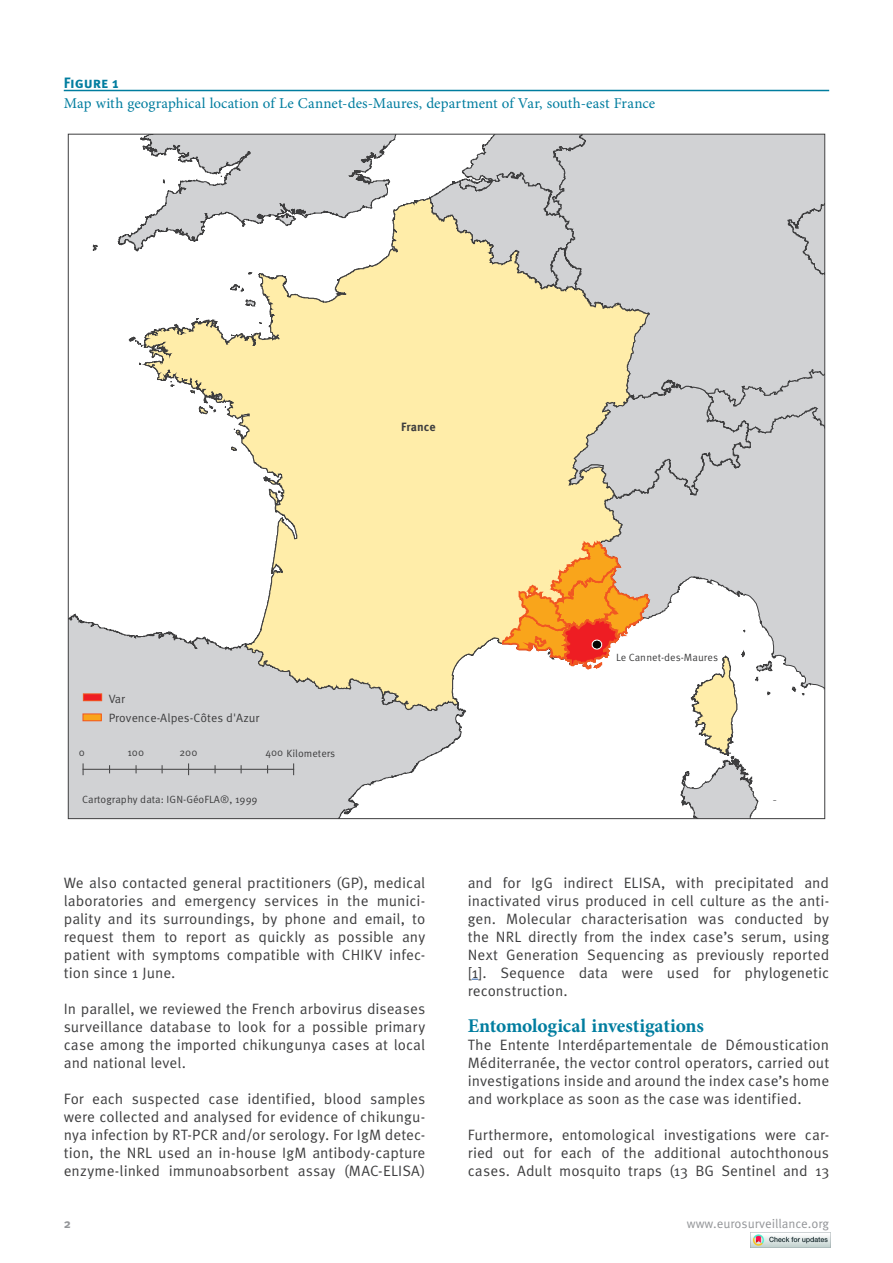
<style>
.page{position:relative;width:893px;height:1263px;background:#fff}
.page>*{position:absolute;margin:0;border:0;box-sizing:border-box;transform-origin:0 0}
.t1{font:700 19.5px "Minion Pro";letter-spacing:-.01em;color:#007d9f}
.t2{font:15px/18px "Meta Pro";letter-spacing:.005em;color:#3e3e3f;text-align:justify}
.t3{font:15px "Minion Pro";letter-spacing:.005em;color:#007d9f}
.t4{font:700 15px "Meta Pro";letter-spacing:-.005em;color:#007d9f}
.t5{font:12.75px "Meta Pro";color:#939598}
.t6{font:700 12.75px "Meta Pro";color:#939598}
.t7{font:12px/19.5px "Meta Pro";letter-spacing:.01em;color:#3e3e3f}
.t8{font:700 12px "Meta Pro";letter-spacing:.005em;color:#3e3e3f}
.t9{font:10.5px "Meta Pro";color:#3e3e3f}
</style>
<div class="page">
<hr style="left:64px;top:90px;width:765px;height:1px;background:#007d9f">
<svg style="left:68px;top:134px;width:756px;height:685px"></svg>
<hr style="left:83px;top:769px;width:211px;height:1px;background:#3e3e3f">
<img style="left:750px;top:1232px;width:80px;height:16px">
<p class="t4" style="left:64px;top:73px;width:57px">Figure 1</p>
<p class="t3" style="left:64px;top:93px;width:593px">Map with geographical location of Le Cannet-des-Maures, department of Var, south-east France</p>
<p class="t8" style="left:401px;top:419px;width:36px">France</p>
<p class="t7" style="left:109px;top:689px;width:152px">Var<br>Provence-Alpes-Côtes d'Azur</p>
<p class="t9" style="left:79px;top:746px;width:8px">0</p>
<p class="t9" style="left:127px;top:746px;width:18px">100</p>
<p class="t9" style="left:179px;top:746px;width:20px">200</p>
<p class="t9" style="left:265px;top:747px;width:71px">400 Kilometers</p>
<p class="t9" style="left:82px;top:793px;width:177px">Cartography data: IGN-GéoFLA®, 1999</p>
<p class="t2" style="left:64px;top:874px;width:363px">We also contacted general practitioners (GP), medical laboratories and emergency services in the munici&shy;pality and its surroundings, by phone and email, to request them to report as quickly as possible any patient with symptoms compatible with CHIKV infec&shy;tion since 1 June.</p>
<p class="t2" style="left:64px;top:1000px;width:363px">In parallel, we reviewed the French arbovirus diseases surveillance database to look for a possible primary case among the imported chikungunya cases at local and national level.</p>
<p class="t2" style="left:64px;top:1090px;width:363px">For each suspected case identified, blood samples were collected and analysed for evidence of chikungu&shy;nya infection by RT-PCR and/or serology. For IgM detec&shy;tion, the NRL used an in-house IgM antibody-capture enzyme-linked immunoabsorbent assay (MAC-ELISA)</p>
<p class="t9" style="left:616px;top:650px;width:104px">Le Cannet-des-Maures</p>
<p class="t9" style="left:773px;top:798px;width:5px">¯</p>
<p class="t2" style="left:468px;top:874px;width:363px">and for IgG indirect ELISA, with precipitated and inactivated virus produced in cell culture as the anti&shy;gen. Molecular characterisation was conducted by the NRL directly from the index case’s serum, using Next Generation Sequencing as previously reported [1]. Sequence data were used for phylogenetic reconstruction.</p>
<h1 class="t1" style="left:468px;top:1012px;width:238px">Entomological investigations</h1>
<p class="t2" style="left:468px;top:1036px;width:363px">The Entente Interdépartementale de Démoustication Méditerranée, the vector control operators, carried out investigations inside and around the index case’s home and workplace as soon as the case was identified.</p>
<p class="t2" style="left:468px;top:1126px;width:363px">Furthermore, entomological investigations were car&shy;ried out for each of the additional autochthonous cases. Adult mosquito traps (13 BG Sentinel and 13</p>
<p class="t6" style="left:64px;top:1215px;width:9px">2</p>
<p class="t5" style="left:687px;top:1215px;width:144px">www.eurosurveillance.org</p>
</div>
